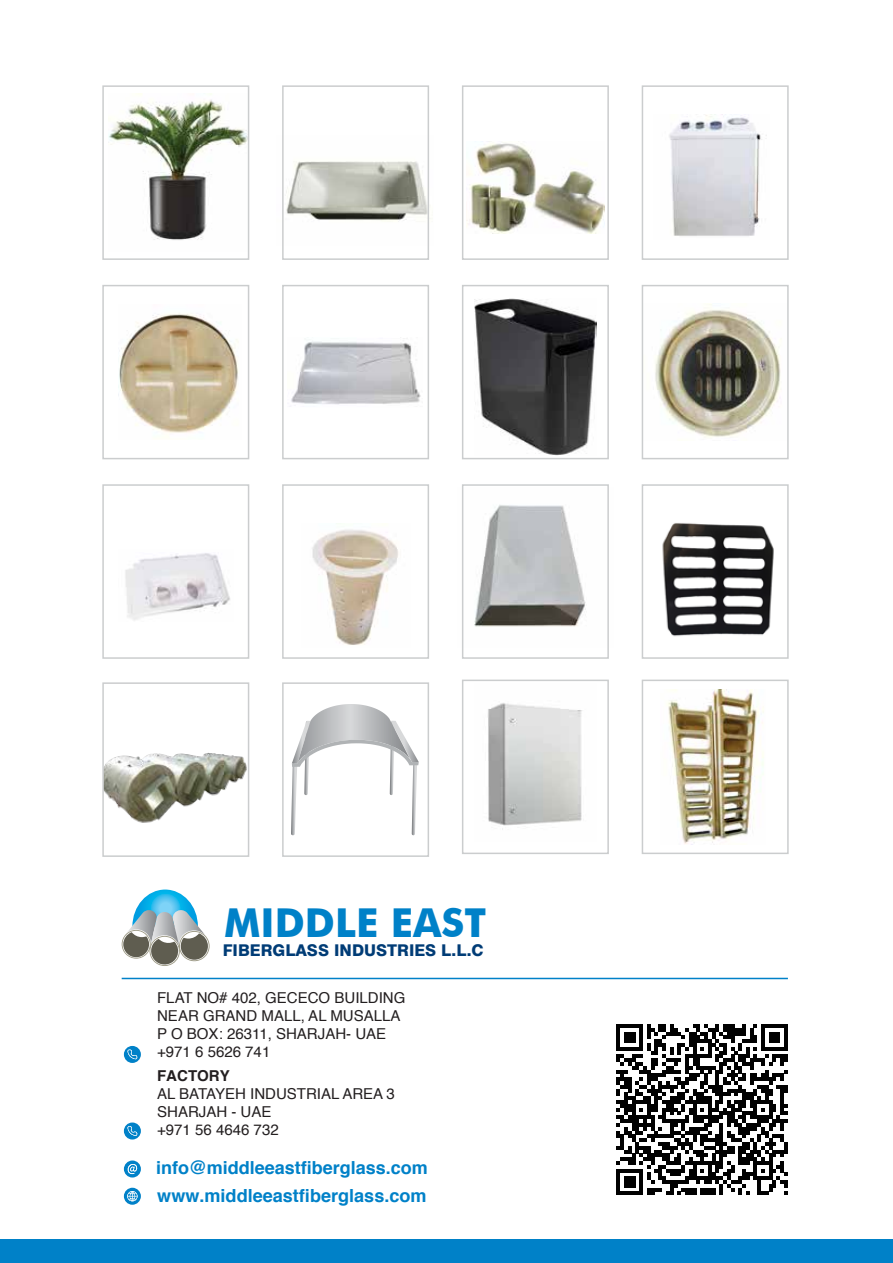
<style>
.page{position:relative;width:893px;height:1263px;background:#fff}
.page>*{position:absolute;margin:0;border:0;box-sizing:border-box;transform-origin:0 0}
.t1{font:700 39.75px "Futura BT";color:#0081c8}
.t2{font:700 18.15px "Helvetica";color:#0081c8}
.t3{font:700 18px "Helvetica";color:#0081c8}
.t4{font:800 16.2px "Swiss 721 BT";color:#003c76}
.t5{font:15px/18px "Helvetica";color:#231f20}
.t6{font:700 15px "Helvetica";color:#231f20}
</style>
<div class="page">
<img style="left:108px;top:94px;width:138px;height:146px">
<svg style="left:122px;top:889px;width:88px;height:77px"></svg>
<img style="left:466px;top:141px;width:138px;height:92px">
<img style="left:286px;top:161px;width:144px;height:61px">
<img style="left:669px;top:115px;width:98px;height:121px">
<img style="left:291px;top:338px;width:130px;height:67px">
<img style="left:475px;top:299px;width:121px;height:157px">
<img style="left:105px;top:752px;width:141px;height:71px">
<img style="left:312px;top:529px;width:86px;height:116px">
<img style="left:474px;top:505px;width:112px;height:122px">
<img style="left:488px;top:703px;width:94px;height:127px">
<img style="left:667px;top:690px;width:97px;height:155px">
<img style="left:125px;top:553px;width:105px;height:68px">
<img style="left:662px;top:523px;width:112px;height:114px">
<img style="left:655px;top:304px;width:126px;height:134px">
<img style="left:118px;top:313px;width:120px;height:120px">
<div style="left:102px;top:85px;width:147px;height:175px;border:2px solid #cbcdce"></div>
<div style="left:282px;top:85px;width:147px;height:175px;border:2px solid #cbcdce"></div>
<div style="left:462px;top:85px;width:147px;height:175px;border:2px solid #cbcdce"></div>
<div style="left:642px;top:85px;width:147px;height:175px;border:2px solid #cbcdce"></div>
<div style="left:102px;top:285px;width:147px;height:174px;border:2px solid #cbcdce"></div>
<div style="left:282px;top:285px;width:147px;height:174px;border:2px solid #cbcdce"></div>
<div style="left:462px;top:285px;width:147px;height:174px;border:2px solid #cbcdce"></div>
<div style="left:642px;top:285px;width:147px;height:174px;border:2px solid #cbcdce"></div>
<div style="left:102px;top:484px;width:147px;height:175px;border:2px solid #cbcdce"></div>
<div style="left:102px;top:682px;width:147px;height:175px;border:2px solid #cbcdce"></div>
<div style="left:282px;top:484px;width:147px;height:175px;border:2px solid #cbcdce"></div>
<div style="left:282px;top:682px;width:147px;height:175px;border:2px solid #cbcdce"></div>
<div style="left:462px;top:484px;width:147px;height:175px;border:2px solid #cbcdce"></div>
<div style="left:462px;top:680px;width:147px;height:174px;border:2px solid #cbcdce"></div>
<div style="left:642px;top:484px;width:147px;height:175px;border:2px solid #cbcdce"></div>
<div style="left:642px;top:680px;width:147px;height:174px;border:2px solid #cbcdce"></div>
<div style="left:0;top:1239px;width:893px;height:24px;background:#0081c8"></div>
<svg style="left:331px;top:704px;width:20px;height:3px"></svg>
<svg style="left:291px;top:721px;width:128px;height:114px"></svg>
<svg style="left:124px;top:1046px;width:17px;height:17px"></svg>
<svg style="left:124px;top:1122px;width:17px;height:17px"></svg>
<svg style="left:124px;top:1160px;width:17px;height:17px"></svg>
<svg style="left:124px;top:1187px;width:17px;height:18px"></svg>
<hr style="left:122px;top:978px;width:666px;height:1px;background:#0081c8">
<svg style="left:616px;top:1024px;width:172px;height:171px"></svg>
<h1 class="t1" style="left:224px;top:898px;width:264px">MIDDLE EAST</h1>
<p class="t4" style="left:223px;top:941px;width:262px">FIBERGLASS INDUSTRIES L.L.C</p>
<p class="t5" style="left:157px;top:989px;width:250px">FLAT NO# 402, GECECO BUILDING<br>NEAR GRAND MALL, AL MUSALLA<br>P O BOX: 26311, SHARJAH- UAE +971 6 5626 741</p>
<p class="t6" style="left:157px;top:1066px;width:74px">FACTORY</p>
<p class="t5" style="left:157px;top:1085px;width:239px">AL BATAYEH INDUSTRIAL AREA 3<br>SHARJAH - UAE<br>+971 56 4646 732</p>
<p class="t3" style="left:156px;top:1156px;width:273px">info@middleeastfiberglass.com</p>
<p class="t2" style="left:157px;top:1184px;width:271px">www.middleeastfiberglass.com</p>
</div>
